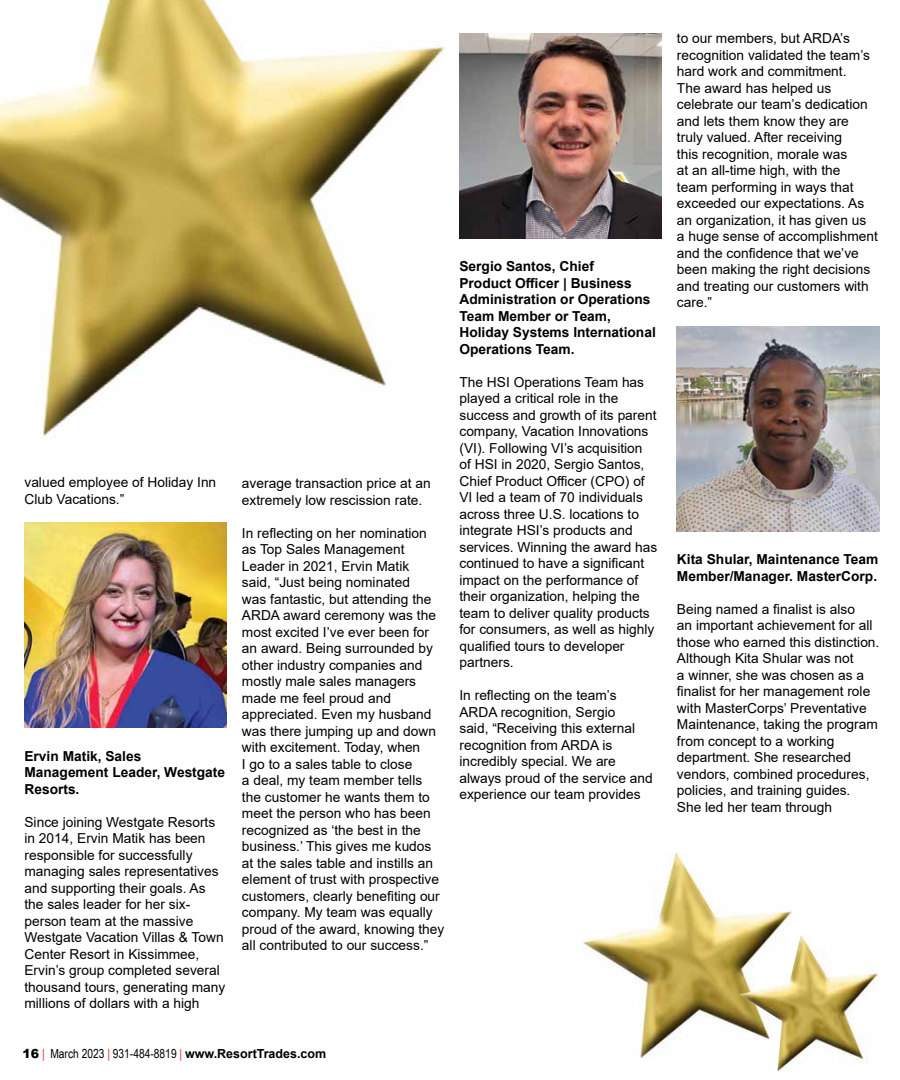
<style>
.page{position:relative;width:900px;height:1080px;background:#fff}
.page>*{position:absolute;margin:0;border:0;box-sizing:border-box;transform-origin:0 0}
.t1{font:13.75px/16.5px "Arial";color:#000}
.t2{font:700 13.75px/16.5px "Arial";color:#000}
.t3{font:12.5px "Arial Narrow";color:#000}
.s1{font-family:"Arial";font-weight:900}
.s2{color:#ed1d24}
.s3{font-family:"Arial";font-weight:700}
</style>
<div class="page">
<img style="left:0;top:0;width:445px;height:438px">
<img style="left:582px;top:853px;width:209px;height:205px">
<img style="left:24px;top:523px;width:203px;height:205px">
<img style="left:459px;top:33px;width:203px;height:205px">
<img style="left:677px;top:326px;width:202px;height:205px">
<img style="left:739px;top:935px;width:138px;height:137px">
<p class="t1" style="left:24px;top:474px;width:193px">valued employee of Holiday Inn<br>Club Vacations.”</p>
<p class="t2" style="left:24px;top:748px;width:202px">Ervin Matik, Sales<br>Management Leader, Westgate<br>Resorts.</p>
<p class="t1" style="left:24px;top:814px;width:203px">Since joining Westgate Resorts in 2014, Ervin Matik has been responsible for successfully managing sales representatives and supporting their goals. As the sales leader for her six&shy;person team at the massive<br>Westgate Vacation Villas &amp; Town<br>Center Resort in Kissimmee,<br>Ervin’s group completed several thousand tours, generating many millions of dollars with a high</p>
<p class="t1" style="left:242px;top:475px;width:190px">average transaction price at an extremely low rescission rate.</p>
<p class="t1" style="left:242px;top:524px;width:204px">In reflecting on her nomination as Top Sales Management<br>Leader in 2021, Ervin Matik<br>said, “Just being nominated<br>was fantastic, but attending the<br>ARDA award ceremony was the most excited I’ve ever been for an award. Being surrounded by other industry companies and mostly male sales managers made me feel proud and appreciated. Even my husband was there jumping up and down with excitement. Today, when<br>I go to a sales table to close<br>a deal, my team member tells the customer he wants them to meet the person who has been recognized as ‘the best in the business.’ This gives me kudos at the sales table and instills an element of trust with prospective customers, clearly benefiting our company. My team was equally proud of the award, knowing they all contributed to our success.”</p>
<p class="t3" style="left:22px;top:1044px;width:305px"><span class="s1">16</span> <span class="s2">|</span> March 2023 <span class="s2">|</span> 931-484-8819 <span class="s2">|</span> <span class="s3">www.ResortTrades.com</span></p>
<p class="t2" style="left:459px;top:258px;width:198px">Sergio Santos, Chief<br>Product Officer | Business<br>Administration or Operations<br>Team Member or Team,<br>Holiday Systems International<br>Operations Team.</p>
<p class="t1" style="left:459px;top:373px;width:199px">The HSI Operations Team has played a critical role in the success and growth of its parent company, Vacation Innovations (VI). Following VI’s acquisition of HSI in 2020, Sergio Santos,<br>Chief Product Officer (CPO) of<br>VI led a team of 70 individuals across three U.S. locations to integrate HSI’s products and services. Winning the award has continued to have a significant impact on the performance of their organization, helping the team to deliver quality products for consumers, as well as highly qualified tours to developer partners.</p>
<p class="t1" style="left:459px;top:687px;width:195px">In reflecting on the team’s<br>ARDA recognition, Sergio<br>said, “Receiving this external recognition from ARDA is incredibly special. We are always proud of the service and experience our team provides</p>
<p class="t1" style="left:677px;top:30px;width:202px">to our members, but ARDA’s recognition validated the team’s hard work and commitment.<br>The award has helped us celebrate our team’s dedication and lets them know they are truly valued. After receiving<br>this recognition, morale was<br>at an all-time high, with the<br>team performing in ways that exceeded our expectations. As an organization, it has given us<br>a huge sense of accomplishment and the confidence that we’ve been making the right decisions and treating our customers with care.”</p>
<p class="t2" style="left:677px;top:551px;width:203px">Kita Shular, Maintenance Team<br>Member/Manager. MasterCorp.</p>
<p class="t1" style="left:677px;top:601px;width:204px">Being named a finalist is also<br>an important achievement for all those who earned this distinction.<br>Although Kita Shular was not<br>a winner, she was chosen as a finalist for her management role with MasterCorps’ Preventative<br>Maintenance, taking the program from concept to a working department. She researched vendors, combined procedures, policies, and training guides.<br>She led her team through</p>
</div>
